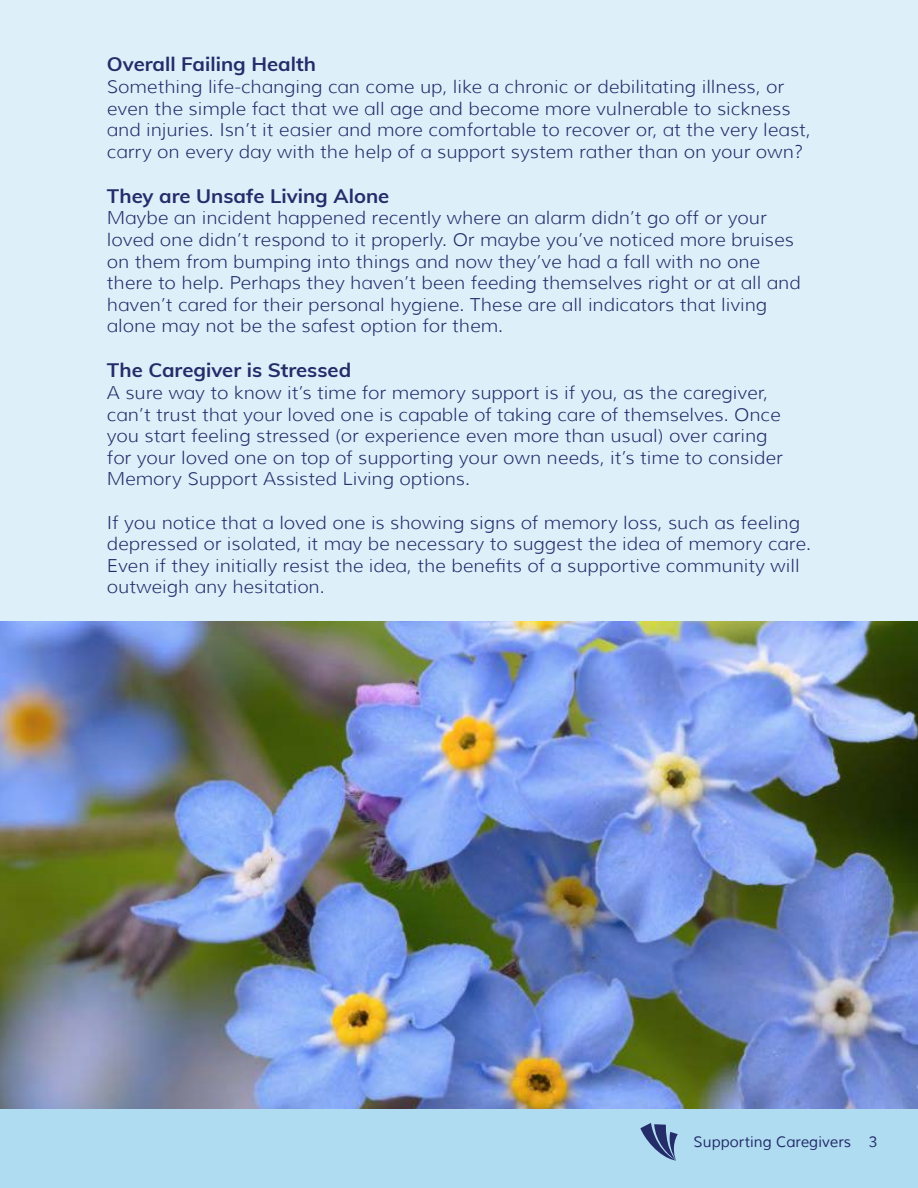
<style>
.page{position:relative;width:918px;height:1188px;background:#fff}
.page>*{position:absolute;margin:0;border:0;box-sizing:border-box;transform-origin:0 0}
.t1{font:700 19.5px "Muli";color:#252c6a;scale:1.04 1}
.t2{font:300 18px/21.6px "Muli";color:#252c6a;scale:1.04 1}
.t3{font:15px "Muli";color:#252c6a}
</style>
<div class="page">
<div style="left:0;top:0;width:918px;height:635px;background:#ddf0f9"></div>
<div style="left:0;top:1107px;width:918px;height:81px;background:#afdcf1"></div>
<svg style="left:640px;top:1123px;width:38px;height:38px"></svg>
<img style="left:0;top:621px;width:918px;height:487px">
<p class="t1" style="left:107px;top:50px;width:203px">Overall Failing Health</p>
<p class="t2" style="left:107px;top:76px;width:678px">Something life-changing can come up, like a chronic or debilitating illness, or even the simple fact that we all age and become more vulnerable to sickness and injuries. Isn’t it easier and more comfortable to recover or, at the very least, carry on every day with the help of a support system rather than on your own?</p>
<p class="t1" style="left:107px;top:182px;width:273px">They are Unsafe Living Alone</p>
<p class="t2" style="left:107px;top:207px;width:669px">Maybe an incident happened recently where an alarm didn’t go off or your loved one didn’t respond to it properly. Or maybe you’ve noticed more bruises on them from bumping into things and now they’ve had a fall with no one there to help. Perhaps they haven’t been feeding themselves right or at all and haven’t cared for their personal hygiene. These are all indicators that living alone may not be the safest option for them.</p>
<p class="t1" style="left:107px;top:356px;width:236px">The Caregiver is Stressed</p>
<p class="t2" style="left:107px;top:382px;width:651px">A sure way to know it’s time for memory support is if you, as the caregiver, can’t trust that your loved one is capable of taking care of themselves. Once you start feeling stressed (or experience even more than usual) over caring for your loved one on top of supporting your own needs, it’s time to consider Memory Support Assisted Living options.</p>
<p class="t2" style="left:107px;top:512px;width:679px">If you notice that a loved one is showing signs of memory loss, such as feeling depressed or isolated, it may be necessary to suggest the idea of memory care.<br>Even if they initially resist the idea, the benefits of a supportive community will outweigh any hesitation.</p>
<p class="t3" style="left:694px;top:1133px;width:185px">Supporting Caregivers 3</p>
</div>
